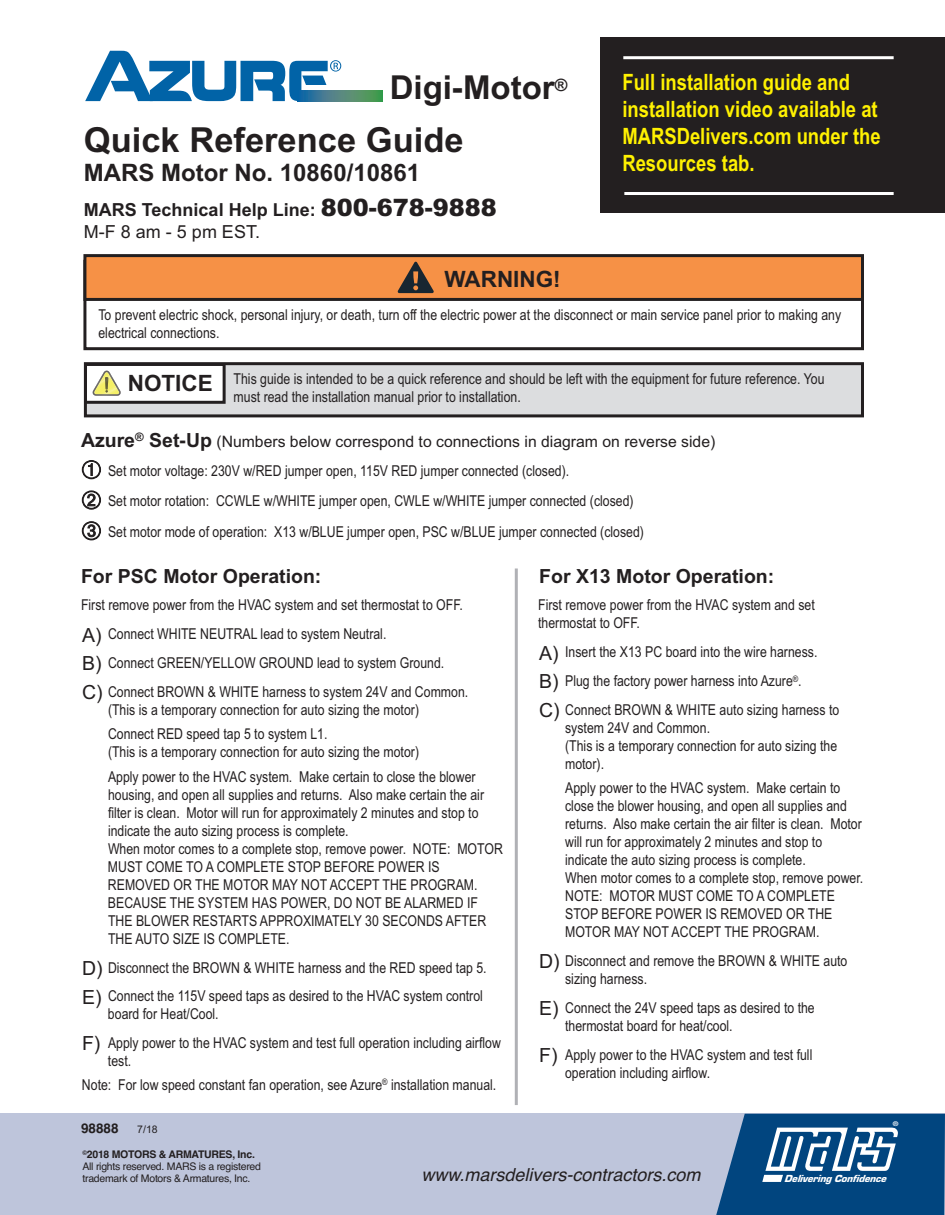
<style>
.page{position:relative;width:945px;height:1215px;background:#fff}
.page>*{position:absolute;margin:0;border:0;box-sizing:border-box;transform-origin:0 0}
.t1{font:700 34.5px "Arial";color:#231f20}
.t2{font:700 33px "Arial";color:#231f20}
.t3{font:700 24px "Arial";color:#231f20}
.t4{font:700 22.5px/27px "Arial Narrow";color:#fff101}
.t5{font:700 22.5px "Arial";color:#231f20}
.t6{font:700 19.5px "Arial";color:#231f20}
.t7{font:700 18px/22.5px "Arial";color:#231f20}
.t8{font:italic 18px "Helvetica";color:#231f20}
.t9{font:15.75px "Arial";color:#231f20}
.t10{font:15px/18px "Arial Narrow";color:#231f20}
.t11{font:700 13.5px "Helvetica";color:#231f20}
.t12{font:italic 10.65px "Eurostile Black DTC";color:#fff}
.t13{font:10.5px/12px "Helvetica";letter-spacing:-.025em;color:#231f20}
.t14{font:10.5px "Arial";color:#231f20}
.t15{font:700 6.45px "Helvetica Neue";color:#fff;scale:1.1 1}
.s1{font-weight:900;font-size:24px}
.s2{font-weight:400}
.s3{font-weight:700;font-size:19.5px}
.s4{font-family:"Arial";font-size:19.5px}
.s5{font-weight:700}
</style>
<div class="page">
<div style="left:0;top:1114px;width:944px;height:101px;background:#bec5db"></div>
<svg style="left:716px;top:1114px;width:229px;height:101px;background:#276092"></svg>
<hr style="left:515px;top:569px;width:3px;height:536px;background:#b0b1b5">
<div style="left:601px;top:37px;width:344px;height:176px;background:#231f20"></div>
<div style="left:87px;top:365px;width:774px;height:49px;background:#dcdddf"></div>
<div style="left:84px;top:362px;width:780px;height:55px;border:3px solid #231f20"></div>
<svg style="left:341px;top:90px;width:42px;height:11px"></svg>
<svg style="left:85px;top:51px;width:256px;height:50px"></svg>
<div style="left:83px;top:260px;width:781px;height:90px;border:3px solid #231f20"></div>
<div style="left:87px;top:366px;width:136px;height:35px;background:#fff"></div>
<div style="left:84px;top:363px;width:142px;height:41px;border:3px solid #231f20"></div>
<svg style="left:93px;top:371px;width:28px;height:25px"></svg>
<div style="left:86px;top:257px;width:775px;height:41px;background:#f69146"></div>
<div style="left:83px;top:254px;width:781px;height:47px;border:3px solid #231f20"></div>
<svg style="left:398px;top:262px;width:36px;height:31px"></svg>
<hr style="left:623px;top:56px;width:271px;height:3px;background:#fff">
<hr style="left:624px;top:192px;width:270px;height:3px;background:#fff">
<h2 class="t2" style="left:390px;top:69px;width:179px">Digi-Motor<sup>®</sup></h2>
<h3 class="t4" style="left:622px;top:69px;width:260px">Full installation guide and installation video available at<br>MARSDelivers.com under the<br>Resources tab.</h3>
<h1 class="t1" style="left:84px;top:120px;width:381px">Quick Reference Guide</h1>
<h3 class="t3" style="left:84px;top:159px;width:338px">MARS Motor No. 10860/10861</h3>
<p class="t7" style="left:84px;top:198px;width:414px">MARS Technical Help Line: <span class="s1">800-678-9888<br></span><span class="s2">M-F 8 am - 5 pm EST.</span></p>
<h3 class="t5" style="left:445px;top:266px;width:118px">WARNING!</h3>
<p class="t10" style="left:98px;top:306px;width:744px">To prevent electric shock, personal injury, or death, turn off the electric power at the disconnect or main service panel prior to making any electrical connections.</p>
<h3 class="t5" style="left:128px;top:370px;width:87px">NOTICE</h3>
<p class="t10" style="left:234px;top:370px;width:592px">This guide is intended to be a quick reference and should be left with the equipment for future reference. You must read the installation manual prior to installation.</p>
<p class="t9" style="left:81px;top:433px;width:636px"><span class="s3">Azure</span><sup>®</sup> <span class="s3">Set-Up</span> (Numbers below correspond to connections in diagram on reverse side)</p>
<p class="t10" style="left:108px;top:462px;width:463px">Set motor voltage: 230V w/RED jumper open, 115V RED jumper connected (closed).</p>
<p class="t10" style="left:108px;top:486px;width:538px;line-height:30.6px;text-indent:-27px">○ Set motor rotation: CCWLE w/WHITE jumper open, CWLE w/WHITE jumper connected (closed)<br>Set motor mode of operation: X13 w/BLUE jumper open, PSC w/BLUE jumper connected (closed)</p>
<h3 class="t6" style="left:81px;top:565px;width:242px">For PSC Motor Operation:</h3>
<p class="t10" style="left:81px;top:591px;width:389px;line-height:28.8px">First remove power from the HVAC system and set thermostat to OFF.<br><span class="s4">A)</span> Connect WHITE NEUTRAL lead to system Neutral.<br><span class="s4">B)</span> Connect GREEN/YELLOW GROUND lead to system Ground.<br><span class="s4">C)</span> Connect BROWN &amp; WHITE harness to system 24V and Common.</p>
<p class="t10" style="left:108px;top:697px;width:313px;line-height:24.5px">(This is a temporary connection for auto sizing the motor)<br>Connect RED speed tap 5 to system L1.</p>
<p class="t10" style="left:108px;top:740px;width:369px;line-height:24.5px">(This is a temporary connection for auto sizing the motor)<br>Apply power to the HVAC system. Make certain to close the blower</p>
<p class="t10" style="left:108px;top:786px;width:396px">housing, and open all supplies and returns. Also make certain the air filter is clean. Motor will run for approximately 2 minutes and stop to indicate the auto sizing process is complete.<br>When motor comes to a complete stop, remove power. NOTE: MOTOR MUST COME TO A COMPLETE STOP BEFORE POWER IS REMOVED OR THE MOTOR MAY NOT ACCEPT THE PROGRAM.<br>BECAUSE THE SYSTEM HAS POWER, DO NOT BE ALARMED IF THE BLOWER RESTARTS APPROXIMATELY 30 SECONDS AFTER THE AUTO SIZE IS COMPLETE.</p>
<p class="t10" style="left:82px;top:953px;width:406px;line-height:28.8px"><span class="s4">D)</span> Disconnect the BROWN &amp; WHITE harness and the RED speed tap 5.<br><span class="s4">E)</span> Connect the 115V speed taps as desired to the HVAC system control</p>
<p class="t10" style="left:82px;top:1000px;width:420px;line-height:28.8px;text-indent:26px">board for Heat/Cool.<br><span class="s4">F)</span> Apply power to the HVAC system and test full operation including airflow</p>
<p class="t10" style="left:82px;top:1049px;width:416px;line-height:23.4px;text-indent:26px">test.<br>Note: For low speed constant fan operation, see Azure<sup>®</sup> installation manual.</p>
<h3 class="t6" style="left:539px;top:565px;width:237px">For X13 Motor Operation:</h3>
<p class="t10" style="left:538px;top:596px;width:278px">First remove power from the HVAC system and set thermostat to OFF.</p>
<p class="t10" style="left:539px;top:638px;width:302px;line-height:28.8px"><span class="s4">A)</span> Insert the X13 PC board into the wire harness.<br><span class="s4">B)</span> Plug the factory power harness into Azure<sup>®</sup>.<br><span class="s4">C)</span> Connect BROWN &amp; WHITE auto sizing harness to</p>
<p class="t10" style="left:565px;top:719px;width:274px">system 24V and Common.<br>(This is a temporary connection for auto sizing the motor).</p>
<p class="t10" style="left:565px;top:779px;width:300px">Apply power to the HVAC system. Make certain to close the blower housing, and open all supplies and returns. Also make certain the air filter is clean. Motor will run for approximately 2 minutes and stop to indicate the auto sizing process is complete.<br>When motor comes to a complete stop, remove power.<br>NOTE: MOTOR MUST COME TO A COMPLETE STOP BEFORE POWER IS REMOVED OR THE MOTOR MAY NOT ACCEPT THE PROGRAM.</p>
<p class="t10" style="left:565px;top:952px;width:284px;text-indent:-26px"><span class="s4">D)</span> Disconnect and remove the BROWN &amp; WHITE auto sizing harness.</p>
<p class="t10" style="left:565px;top:999px;width:251px;text-indent:-26px"><span class="s4">E)</span> Connect the 24V speed taps as desired to the thermostat board for heat/cool.</p>
<p class="t10" style="left:565px;top:1046px;width:249px;text-indent:-26px"><span class="s4">F)</span> Apply power to the HVAC system and test full operation including airflow.</p>
<p class="t11" style="left:81px;top:1121px;width:39px">98888</p>
<p class="t14" style="left:137px;top:1124px;width:22px">7/18</p>
<p class="t15" style="left:893px;top:1120px;width:7px">®</p>
<p class="t13" style="left:82px;top:1149px;width:180px"><sup>©</sup><span class="s5">2018 MOTORS &amp; ARMATURES, Inc.<br></span>All rights reserved. MARS is a registered trademark of Motors &amp; Armatures, Inc.</p>
<p class="t8" style="left:421px;top:1164px;width:281px">www.marsdelivers-contractors.com</p>
<p class="t12" style="left:784px;top:1172px;width:105px">Delivering Confidence</p>
</div>
